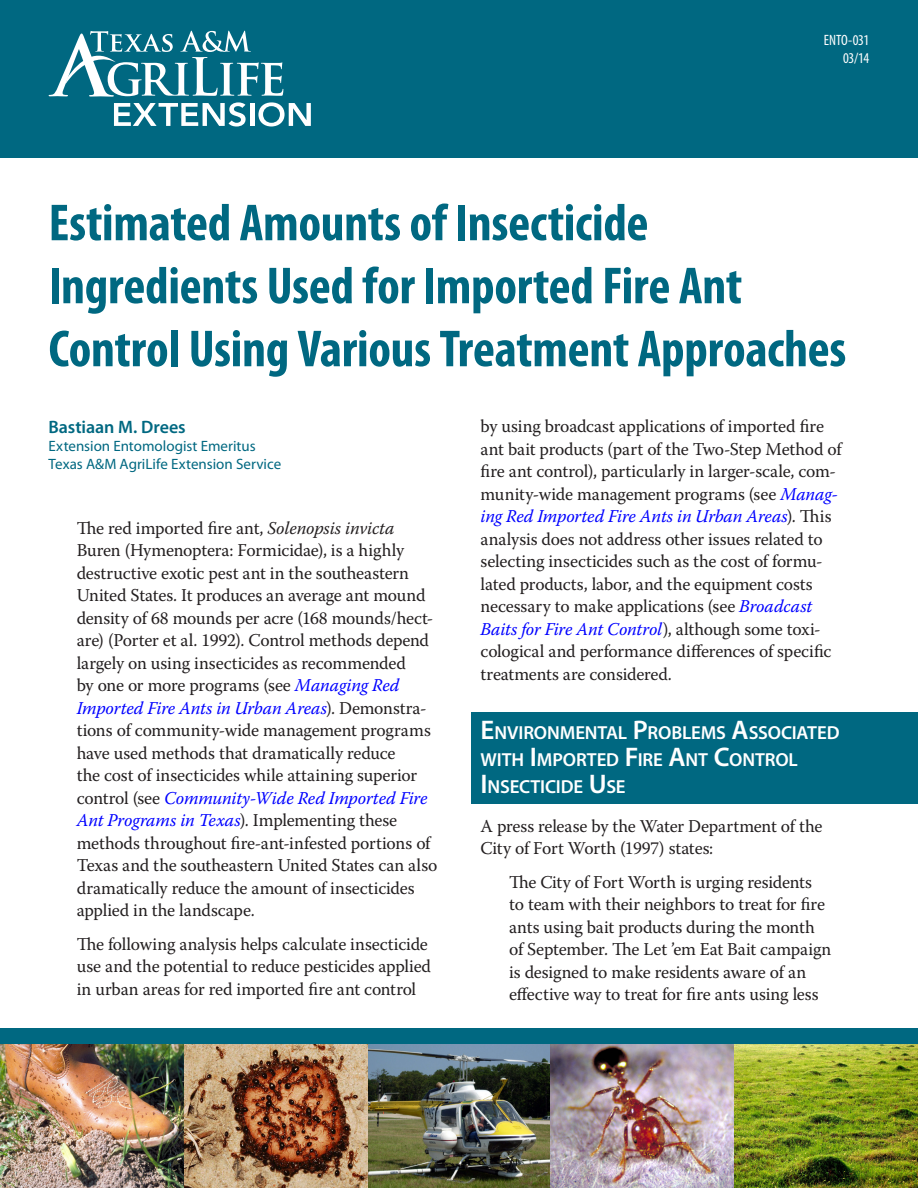
<style>
.page{position:relative;width:918px;height:1188px;background:#fff}
.page>*{position:absolute;margin:0;border:0;box-sizing:border-box;transform-origin:0 0}
.t1{font:700 condensed 52.5px/63px "Myriad Pro";letter-spacing:-.005em;color:#006881}
.heading1{font:600 18.9px/27px "Myriad Pro";letter-spacing:-.005em;color:#fff}
.body_text{font:18px/22.5px "Warnock Pro";letter-spacing:-.01em;color:#231f20}
.author{font:600 18px "Myriad Pro";letter-spacing:-.005em;color:#006881}
.author-2{font:15px "Myriad Pro";color:#006881}
.t2{font:condensed 15px/18px "Myriad Pro";letter-spacing:-.015em;color:#fff;text-align:right}
.s1{font-style:italic}
.s2{font-style:italic;color:#00f}
.s3{font-size:27px}
</style>
<div class="page">
<img style="left:0;top:1043px;width:368px;height:145px">
<img style="left:368px;top:1043px;width:183px;height:145px">
<img style="left:551px;top:1043px;width:367px;height:145px">
<div style="left:0;top:0;width:918px;height:158px;background:#006881"></div>
<div style="left:0;top:1028px;width:918px;height:15px;background:#006881"></div>
<svg style="left:49px;top:31px;width:262px;height:96px"></svg>
<div style="left:471px;top:712px;width:447px;height:92px;background:#006881"></div>
<p class="t2" style="left:824px;top:31px;width:47px">ENTO-031<br>03/14</p>
<p class="t1" style="left:49px;top:190px;width:799px">Estimated Amounts of Insecticide<br>Ingredients Used for Imported Fire Ant<br>Control Using Various Treatment Approaches</p>
<p class="author" style="left:49px;top:415px;width:139px">Bastiaan M. Drees</p>
<p class="author-2" style="left:49px;top:436px;width:209px">Extension Entomologist Emeritus</p>
<p class="author-2" style="left:49px;top:454px;width:234px">Texas A&amp;M AgriLife Extension Service</p>
<p class="body_text" style="left:77px;top:517px;width:362px">The red imported fire ant, <span class="s1">Solenopsis invicta </span>Buren (Hymenoptera: Formicidae), is a highly destructive exotic pest ant in the southeastern United States. It produces an average ant mound density of 68 mounds per acre (168 mounds/hect&shy;are) (Porter et al. 1992). Control methods depend largely on using insecticides as recommended<br>by one or more programs (see <span class="s2">Managing Red Imported Fire Ants in Urban Areas</span>). Demonstra&shy;tions of community-wide management programs have used methods that dramatically reduce<br>the cost of insecticides while attaining superior control (see <span class="s2">Community-Wide Red Imported Fire Ant Programs in Texas</span>). Implementing these methods throughout fire-ant-infested portions of Texas and the southeastern United States can also dramatically reduce the amount of insecticides applied in the landscape.</p>
<p class="body_text" style="left:77px;top:932px;width:356px">The following analysis helps calculate insecticide use and the potential to reduce pesticides applied in urban areas for red imported fire ant control</p>
<p class="body_text" style="left:481px;top:415px;width:363px">by using broadcast applications of imported fire ant bait products (part of the Two-Step Method of fire ant control), particularly in larger-scale, com&shy;munity-wide management programs (see <span class="s2">Manag&shy;ing Red Imported Fire Ants in Urban Areas</span>). This analysis does not address other issues related to selecting insecticides such as the cost of formu&shy;lated products, labor, and the equipment costs necessary to make applications (see <span class="s2">Broadcast Baits for Fire Ant Control</span>), although some toxi&shy;cological and performance differences of specific treatments are considered.</p>
<p class="heading1" style="left:481px;top:719px;width:360px"><span class="s3">E</span>NVIRONMENTAL <span class="s3">P</span>ROBLEMS <span class="s3">A</span>SSOCIATED<br>WITH <span class="s3">I</span> MPORTED <span class="s3">F</span>IRE <span class="s3">A</span>NT <span class="s3">C</span>ONTROL<br><span class="s3">I</span> NSECTICIDE <span class="s3">U</span>SE</p>
<p class="body_text" style="left:481px;top:814px;width:343px">A press release by the Water Department of the<br>City of Fort Worth (1997) states:</p>
<p class="body_text" style="left:509px;top:870px;width:324px">The City of Fort Worth is urging residents to team with their neighbors to treat for fire ants using bait products during the month of September. The Let ’em Eat Bait campaign is designed to make residents aware of an effective way to treat for fire ants using less</p>
</div>
